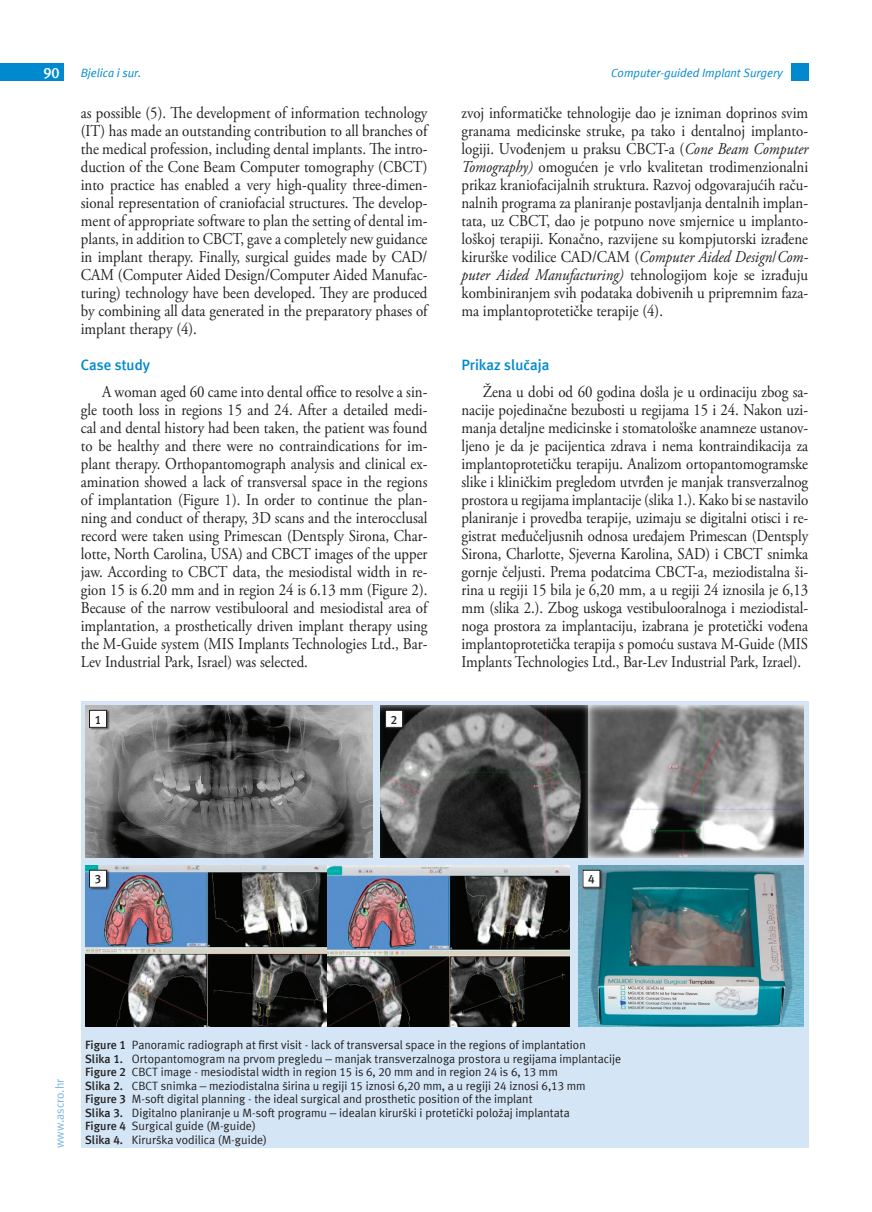
<style>
.page{position:relative;width:872px;height:1212px;background:#fff}
.page>*{position:absolute;margin:0;border:0;box-sizing:border-box;transform-origin:0 0}
.t1{font:16.5px/18px "Adobe Garamond Pro";color:#231f20;text-align:justify;scale:.9 1}
.t2{font:700 15px "Meta ASC";color:#0089cf}
.t3{font:700 15px "Meta ASC";color:#fff}
.t4{font:12px/13.5px "Meta ASC";color:#231f20}
.t5{font:italic 12px "Meta ASC";color:#0089cf}
.t6{font:12px "Meta ASC";color:#77b6e4}
.t7{font:700 12px "Meta ASC";color:#231f20}
.s1{font-style:italic}
.s2{font-weight:700}
</style>
<div class="page">
<div style="left:791px;top:64px;width:17px;height:17px;background:#0089cf"></div>
<div style="left:0;top:64px;width:64px;height:17px;background:#0089cf"></div>
<div style="left:81px;top:701px;width:727px;height:447px;background:#d4e6f6"></div>
<img style="left:578px;top:866px;width:226px;height:160px">
<img style="left:85px;top:866px;width:485px;height:160px">
<img style="left:381px;top:706px;width:423px;height:151px">
<img style="left:85px;top:706px;width:287px;height:151px">
<div style="left:89px;top:710px;width:21px;height:21px;background:#231f20;opacity:.75"></div>
<div style="left:89px;top:710px;width:17px;height:17px;background:#fff"></div>
<div style="left:89px;top:710px;width:18px;height:17px;border:1px solid #231f20"></div>
<div style="left:89px;top:869px;width:21px;height:21px;background:#231f20;opacity:.75"></div>
<div style="left:89px;top:870px;width:17px;height:17px;background:#fff"></div>
<div style="left:89px;top:870px;width:18px;height:17px;border:1px solid #231f20"></div>
<div style="left:582px;top:869px;width:21px;height:21px;background:#231f20;opacity:.75"></div>
<div style="left:583px;top:870px;width:17px;height:17px;background:#fff"></div>
<div style="left:385px;top:710px;width:21px;height:21px;background:#231f20;opacity:.75"></div>
<div style="left:385px;top:710px;width:17px;height:17px;background:#fff"></div>
<div style="left:385px;top:710px;width:18px;height:17px;border:1px solid #231f20"></div>
<p class="t3" style="left:43px;top:64px;width:18px">90</p>
<p class="t5" style="left:81px;top:66px;width:62px">Bjelica i sur.</p>
<p class="t5" style="left:611px;top:66px;width:173px">Computer-guided Implant Surgery</p>
<p class="t1" style="left:81px;top:105px;width:387px">as possible (5). The development of information technology (IT) has made an outstanding contribution to all branches of the medical profession, including dental implants. The intro&shy;duction of the Cone Beam Computer tomography (CBCT) into practice has enabled a very high-quality three-dimen&shy;sional representation of craniofacial structures. The develop&shy;ment of appropriate software to plan the setting of dental im&shy;plants, in addition to CBCT, gave a completely new guidance in implant therapy. Finally, surgical guides made by CAD/ CAM (Computer Aided Design/Computer Aided Manufac&shy;turing) technology have been developed. They are produced by combining all data generated in the preparatory phases of implant therapy (4).</p>
<p class="t2" style="left:81px;top:356px;width:71px">Case study</p>
<p class="t1" style="left:81px;top:384px;width:387px;text-indent:21px">A woman aged 60 came into dental office to resolve a sin&shy;gle tooth loss in regions 15 and 24. After a detailed medi&shy;cal and dental history had been taken, the patient was found to be healthy and there were no contraindications for im&shy;plant therapy. Orthopantomograph analysis and clinical ex&shy;amination showed a lack of transversal space in the regions of implantation (Figure 1). In order to continue the plan&shy;ning and conduct of therapy, 3D scans and the interocclusal record were taken using Primescan (Dentsply Sirona, Char&shy;lotte, North Carolina, USA) and CBCT images of the upper jaw. According to CBCT data, the mesiodistal width in re&shy;gion 15 is 6.20 mm and in region 24 is 6.13 mm (Figure 2).<br>Because of the narrow vestibulooral and mesiodistal area of implantation, a prosthetically driven implant therapy using the M-Guide system (MIS Implants Technologies Ltd., Bar-Lev Industrial Park, Israel) was selected.</p>
<p class="t1" style="left:461px;top:105px;width:387px">zvoj informatičke tehnologije dao je izniman doprinos svim granama medicinske struke, pa tako i dentalnoj implanto&shy;logiji. Uvođenjem u praksu CBCT-a (<span class="s1">Cone Beam Computer Tomography)</span> omogućen je vrlo kvalitetan trodimenzionalni prikaz kraniofacijalnih struktura. Razvoj odgovarajućih raču&shy;nalnih programa za planiranje postavljanja dentalnih implan&shy;tata, uz CBCT, dao je potpuno nove smjernice u implanto&shy;loškoj terapiji. Konačno, razvijene su kompjutorski izrađene kirurške vodilice CAD/CAM (<span class="s1">Computer Aided Design</span>/<span class="s1">Com&shy;puter Aided Manufacturing)</span> tehnologijom koje se izrađuju kombiniranjem svih podataka dobivenih u pripremnim faza&shy;ma implantoprotetičke terapije (4).</p>
<p class="t2" style="left:461px;top:356px;width:89px">Prikaz slučaja</p>
<p class="t1" style="left:461px;top:384px;width:387px;text-indent:21px">Žena u dobi od 60 godina došla je u ordinaciju zbog sa&shy;nacije pojedinačne bezubosti u regijama 15 i 24. Nakon uzi&shy;manja detaljne medicinske i stomatološke anamneze ustanov&shy;ljeno je da je pacijentica zdrava i nema kontraindikacija za implantoprotetičku terapiju. Analizom ortopantomogramske slike i kliničkim pregledom utvrđen je manjak transverzalnog prostora u regijama implantacije (slika 1.). Kako bi se nastavilo planiranje i provedba terapije, uzimaju se digitalni otisci i re&shy;gistrat međučeljusnih odnosa uređajem Primescan (Dentsply Sirona, Charlotte, Sjeverna Karolina, SAD) i CBCT snimka gornje čeljusti. Prema podatcima CBCT-a, meziodistalna ši&shy;rina u regiji 15 bila je 6,20 mm, a u regiji 24 iznosila je 6,13 mm (slika 2.). Zbog uskoga vestibulooralnoga i meziodistal&shy;noga prostora za implantaciju, izabrana je protetički vođena implantoprotetička terapija s pomoću sustava M-Guide (MIS Implants Technologies Ltd., Bar-Lev Industrial Park, Izrael).</p>
<p class="t7" style="left:95px;top:712px;width:8px">1</p>
<p class="t7" style="left:391px;top:712px;width:8px">2</p>
<p class="t7" style="left:95px;top:872px;width:8px">3</p>
<p class="t7" style="left:588px;top:872px;width:8px">4</p>
<p class="t6" style="left:53px;top:1148px;width:71px;rotate:-90deg">www.ascro.hr</p>
<p class="t4" style="left:85px;top:1038px;width:537px"><span class="s2">Figure 1</span> Panoramic radiograph at first visit - lack of transversal space in the regions of implantation<br><span class="s2">Slika 1.</span> Ortopantomogram na prvom pregledu – manjak transverzalnoga prostora u regijama implantacije <span class="s2">Figure 2</span> CBCT image - mesiodistal width in region 15 is 6, 20 mm and in region 24 is 6, 13 mm<br><span class="s2">Slika 2.</span> CBCT snimka – meziodistalna širina u regiji 15 iznosi 6,20 mm, a u regiji 24 iznosi 6,13 mm<br><span class="s2">Figure 3</span> M-soft digital planning - the ideal surgical and prosthetic position of the implant<br><span class="s2">Slika 3.</span> Digitalno planiranje u M-soft programu – idealan kirurški i protetički položaj implantata<br><span class="s2">Figure 4</span> Surgical guide (M-guide)<br><span class="s2">Slika 4.</span> Kirurška vodilica (M-guide)</p>
</div>
